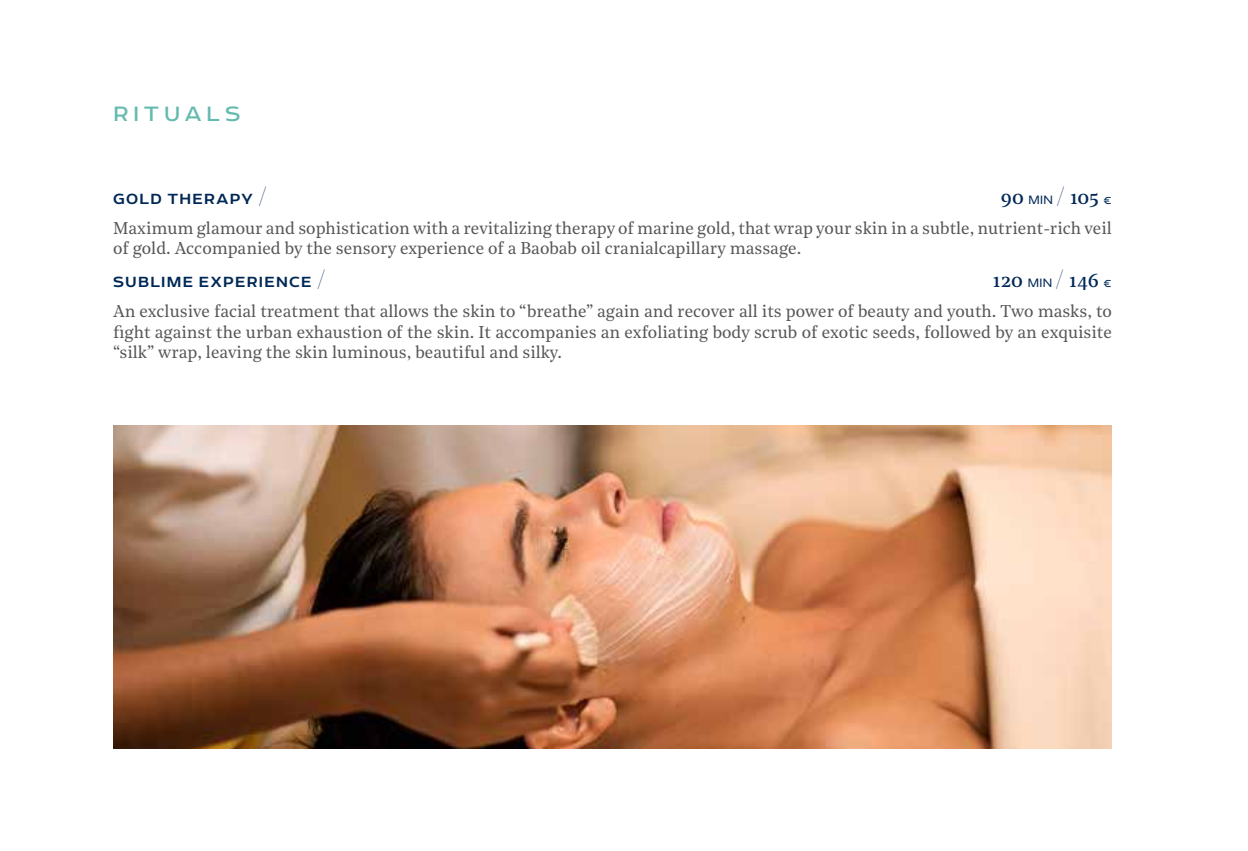
<style>
.page{position:relative;width:1248px;height:851px;background:#fff}
.page>*{position:absolute;margin:0;border:0;box-sizing:border-box;transform-origin:0 0}
.t1{font:24px "Echoes Sans";letter-spacing:.2em;color:#65baaf}
.t2{font:20px "Noe Text";letter-spacing:.005em;color:#002856}
.t3{font:17px/20.4px "Noe Text";color:#575756}
.t4{font:500 17px "Echoes Sans";letter-spacing:.07em;color:#002856}
.s1{font-family:"Noe Display";font-weight:400;font-size:22px}
.s2{font-family:"Echoes Sans";font-weight:300;font-size:14px}
.s3{font-family:"Noe Display";font-size:22px}
</style>
<div class="page">
<img style="left:113px;top:425px;width:998px;height:323px">
<h1 class="t1" style="left:113px;top:100px;width:129px">RITUALS</h1>
<p class="t4" style="left:113px;top:189px;width:155px">GOLD THERAPY <span class="s1">/</span></p>
<p class="t2" style="left:1000px;top:182px;width:113px">90 <span class="s2">MIN</span> <span class="s3">/</span> 105 <span class="s2">€</span></p>
<p class="t3" style="left:113px;top:216px;width:1000px">Maximum glamour and sophistication with a revitalizing therapy of marine gold, that wrap your skin in a subtle, nutrient-rich veil of gold. Accompanied by the sensory experience of a Baobab oil cranialcapillary massage.</p>
<p class="t4" style="left:113px;top:273px;width:214px">SUBLIME EXPERIENCE <span class="s1">/</span></p>
<p class="t2" style="left:992px;top:265px;width:121px">120 <span class="s2">MIN</span> <span class="s3">/</span> 146 <span class="s2">€</span></p>
<p class="t3" style="left:113px;top:300px;width:1000px;text-align:justify">An exclusive facial treatment that allows the skin to “breathe” again and recover all its power of beauty and youth. Two masks, to fight against the urban exhaustion of the skin. It accompanies an exfoliating body scrub of exotic seeds, followed by an exquisite “silk” wrap, leaving the skin luminous, beautiful and silky.</p>
</div>
